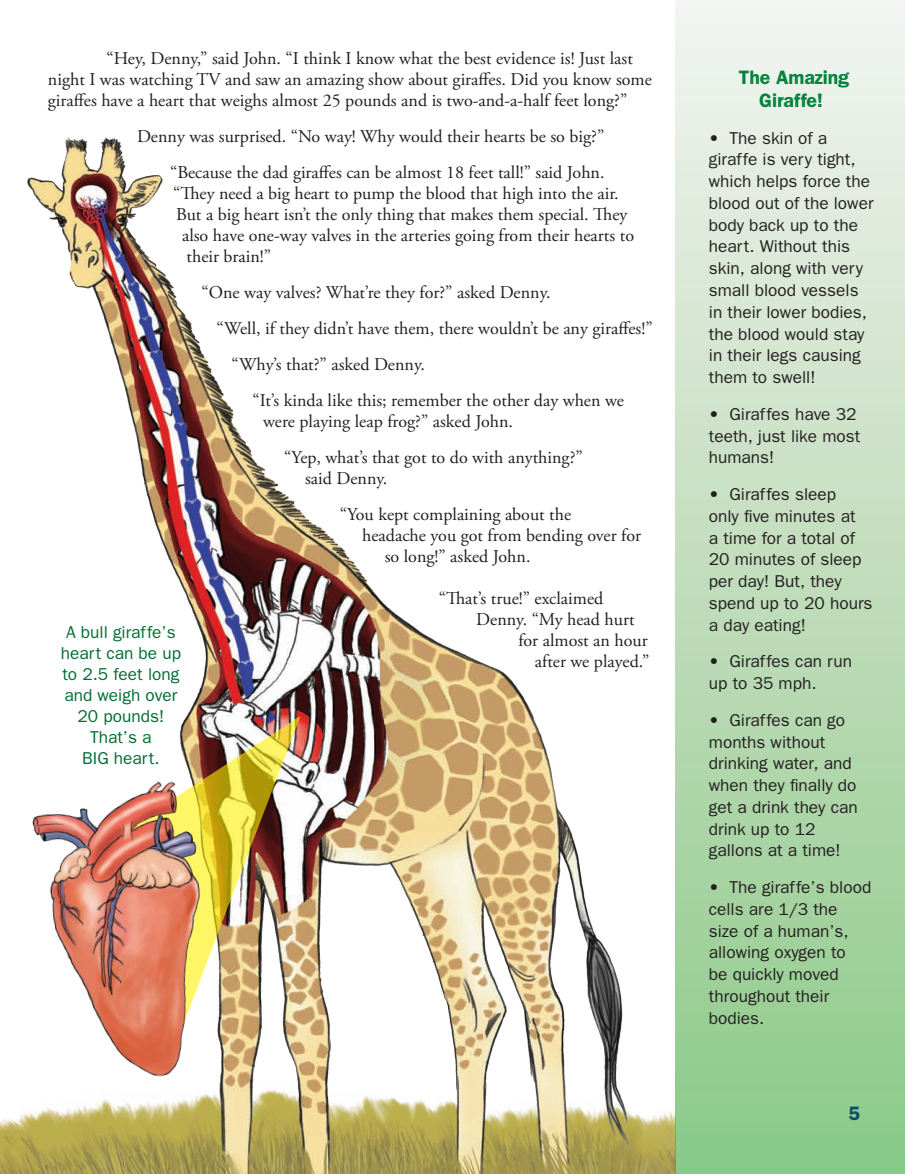
<style>
.page{position:relative;width:905px;height:1174px;background:#fff}
.page>*{position:absolute;margin:0;border:0;box-sizing:border-box;transform-origin:0 0}
.t1{font:600 19.5px/23.4px "Franklin Gothic";letter-spacing:-.005em;color:#00843d;text-align:center}
.t2{font:600 19.5px "Franklin Gothic";color:#114b69}
.t3{font:18px/21px "Adobe Garamond Pro";color:#231f20}
.t4{font:17.25px/21.8px "Franklin Gothic";color:#231f20}
.t5{font:17.25px/21px "Franklin Gothic";color:#006d31;text-align:center}
</style>
<div class="page">
<img style="left:0;top:137px;width:675px;height:1037px">
<div style="left:675px;top:0;width:229px;height:1174px;background:linear-gradient(to bottom,#f4f3f1,#8bc887)"></div>
<img style="left:89px;top:716px;width:211px;height:332px">
<img style="left:18px;top:765px;width:206px;height:332px">
<p class="t3" style="left:48px;top:49px;width:605px;text-indent:58px">“Hey, Denny,” said John. “I think I know what the best evidence is! Just last night I was watching TV and saw an amazing show about giraffes. Did you know some giraffes have a heart that weighs almost 25 pounds and is two-and-a-half feet long?”</p>
<p class="t3" style="left:137px;top:119px;width:469px;line-height:36px;text-align:right">Denny was surprised. “No way! Why would their hearts be so big?” “Because the dad giraffes can be almost 18 feet tall!” said John.</p>
<p class="t3" style="left:173px;top:184px;width:447px">“They need a big heart to pump the blood that high into the air.</p>
<p class="t3" style="left:176px;top:205px;width:452px">But a big heart isn’t the only thing that makes them special. They</p>
<p class="t3" style="left:182px;top:226px;width:453px">also have one-way valves in the arteries going from their hearts to</p>
<p class="t3" style="left:186px;top:247px;width:86px">their brain!”</p>
<p class="t3" style="left:201px;top:283px;width:350px">“One way valves? What’re they for?” asked Denny.</p>
<p class="t3" style="left:216px;top:319px;width:437px">“Well, if they didn’t have them, there wouldn’t be any giraffes!”</p>
<p class="t3" style="left:231px;top:355px;width:195px">“Why’s that?” asked Denny.</p>
<p class="t3" style="left:252px;top:391px;width:373px">“It’s kinda like this; remember the other day when we</p>
<p class="t3" style="left:284px;top:404px;width:300px;line-height:36px;text-indent:-21px">were playing leap frog?” asked John.<br>“Yep, what’s that got to do with anything?”</p>
<p class="t3" style="left:339px;top:461px;width:233px;line-height:36px;text-indent:-35px">said Denny.<br>“You kept complaining about the</p>
<p class="t3" style="left:384px;top:526px;width:258px;text-indent:-22px">headache you got from bending over for so long!” asked John.</p>
<p class="t3" style="left:438px;top:589px;width:166px">“That’s true!” exclaimed</p>
<p class="t3" style="left:476px;top:610px;width:160px">Denny. “My head hurt</p>
<p class="t3" style="left:518px;top:631px;width:131px">for almost an hour</p>
<p class="t3" style="left:534px;top:652px;width:116px">after we played.”</p>
<p class="t5" style="left:61px;top:621px;width:122px">A bull giraffe’s heart can be up to 2.5 feet long and weigh over<br>20 pounds!<br>That’s a<br>BIG heart.</p>
<p class="t1" style="left:738px;top:65px;width:112px">The Amazing<br>Giraffe!</p>
<p class="t4" style="left:708px;top:127px;width:166px">• The skin of a giraffe is very tight, which helps force the blood out of the lower body back up to the heart. Without this skin, along with very small blood vessels in their lower bodies, the blood would stay in their legs causing them to swell!</p>
<p class="t4" style="left:708px;top:403px;width:153px">• Giraffes have 32 teeth, just like most humans!</p>
<p class="t4" style="left:708px;top:483px;width:165px">• Giraffes sleep<br>only five minutes at<br>a time for a total of<br>20 minutes of sleep per day! But, they spend up to 20 hours a day eating!</p>
<p class="t4" style="left:708px;top:650px;width:145px">• Giraffes can run up to 35 mph.</p>
<p class="t4" style="left:708px;top:709px;width:150px">• Giraffes can go months without drinking water, and when they finally do get a drink they can drink up to 12 gallons at a time!</p>
<p class="t4" style="left:708px;top:876px;width:164px">• The giraffe’s blood cells are 1/3 the size of a human’s, allowing oxygen to<br>be quickly moved throughout their bodies.</p>
<p class="t2" style="left:847px;top:1102px;width:13px">5</p>
</div>
